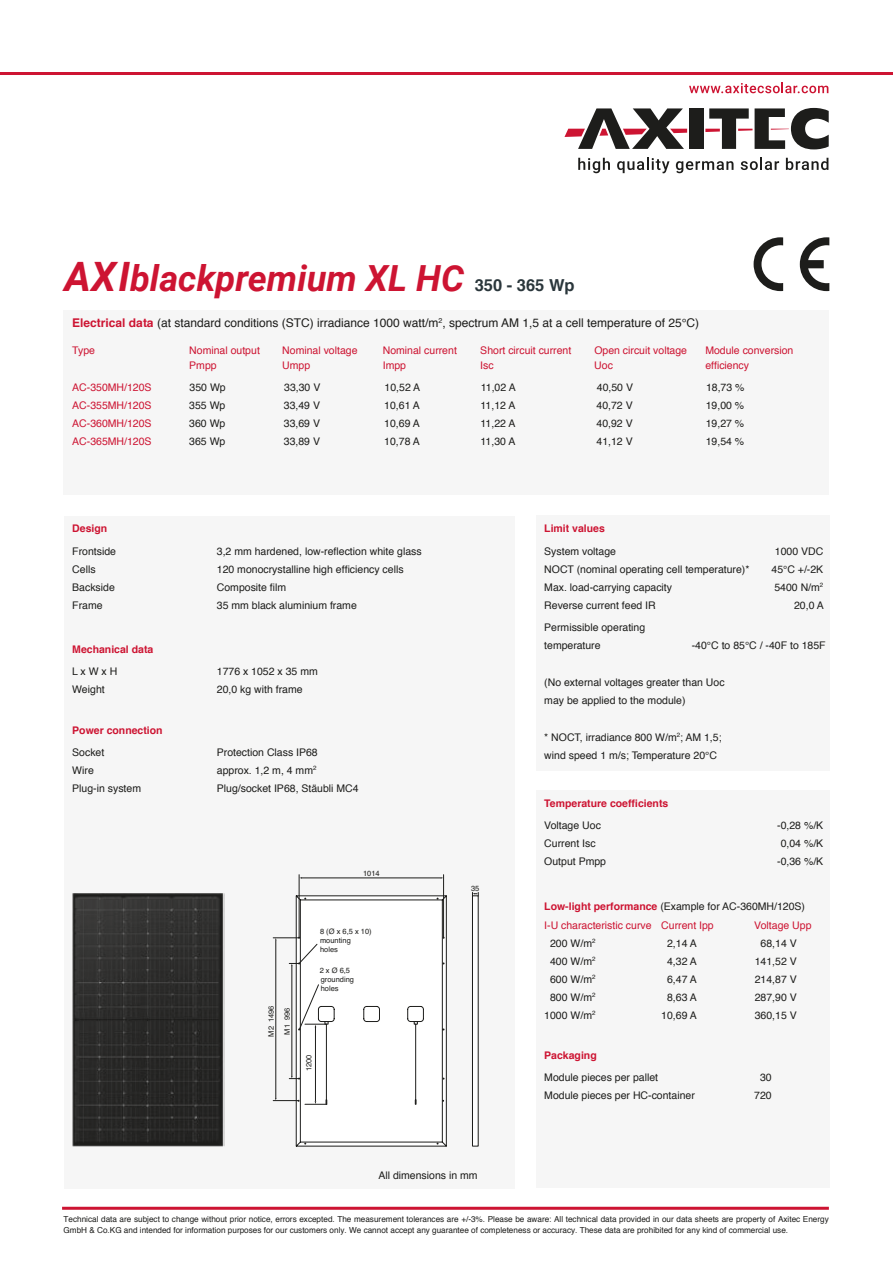
<style>
.page{position:relative;width:893px;height:1263px;background:#fff}
.page>*{position:absolute;margin:0;border:0;box-sizing:border-box;transform-origin:0 0}
.t1{font:italic 700 36px "Roboto";color:#cd1432}
.t2{font:12px "Helvetica";color:#1d1d1b}
.t3{font:10.5px/18px "Helvetica";color:#1d1d1b}
.t4{font:10.5px/19.2px "Helvetica";color:#cd1432}
.t5{font:700 10.5px "Helvetica";color:#cd1432}
.t6{font:8.25px/10.5px "Helvetica";color:#1d1d1b}
.t7{font:7.5px/9px "Helvetica";color:#1d1d1b}
.s1{font-size:40.5px}
.s2{font-family:"Helvetica";font-style:normal;font-size:16.5px;color:#2a363b}
.s3{font-weight:700;color:#cd1432}
.s4{font-weight:700}
.s5{color:#1d1d1b}
</style>
<div class="page">
<div style="left:64px;top:516px;width:450px;height:672px;background:#f6f6f6"></div>
<div style="left:64px;top:310px;width:765px;height:185px;background:#f6f6f6"></div>
<div style="left:536px;top:790px;width:293px;height:398px;background:#f6f6f6"></div>
<div style="left:536px;top:516px;width:293px;height:255px;background:#f6f6f6"></div>
<div style="left:689px;top:108px;width:14px;height:41px;background:#1d1d1b"></div>
<svg style="left:564px;top:108px;width:123px;height:41px"></svg>
<svg style="left:705px;top:108px;width:124px;height:41px"></svg>
<svg style="left:578px;top:158px;width:32px;height:15px"></svg>
<svg style="left:617px;top:158px;width:52px;height:15px"></svg>
<svg style="left:676px;top:161px;width:57px;height:12px"></svg>
<svg style="left:741px;top:158px;width:38px;height:12px"></svg>
<svg style="left:786px;top:158px;width:42px;height:12px"></svg>
<svg style="left:689px;top:83px;width:139px;height:10px"></svg>
<hr style="left:0;top:72px;width:893px;height:3px;background:#cd1432">
<svg style="left:754px;top:237px;width:29px;height:54px"></svg>
<svg style="left:800px;top:237px;width:29px;height:54px"></svg>
<hr style="left:62px;top:1207px;width:767px;height:3px;background:#cd1432">
<svg style="left:472px;top:896px;width:6px;height:250px"></svg>
<svg style="left:472px;top:892px;width:7px;height:4px"></svg>
<hr style="left:302px;top:878px;width:139px;height:1px;background:#1d1d1b">
<hr style="left:443px;top:875px;width:1px;height:63px;background:#1d1d1b">
<hr style="left:299px;top:875px;width:1px;height:63px;background:#1d1d1b">
<svg style="left:273px;top:895px;width:174px;height:251px"></svg>
<img style="left:72px;top:893px;width:152px;height:253px">
<h1 class="t1" style="left:65px;top:253px;width:512px"><span class="s1">AXI</span>blackpremium XL HC <span class="s2">350 - 365 Wp</span></h1>
<p class="t2" style="left:72px;top:314px;width:628px"><span class="s3">Electrical data</span> (at standard conditions (STC) irradiance 1000 watt/m<sup>2</sup>, spectrum AM 1,5 at a cell temperature of 25°C)</p>
<p class="t4" style="left:72px;top:341px;width:24px">Type</p>
<p class="t4" style="left:189px;top:341px;width:72px">Nominal output</p>
<p class="t4" style="left:282px;top:341px;width:77px">Nominal voltage</p>
<p class="t4" style="left:383px;top:341px;width:76px">Nominal current</p>
<p class="t4" style="left:480px;top:341px;width:93px">Short circuit current</p>
<p class="t4" style="left:594px;top:341px;width:94px">Open circuit voltage</p>
<p class="t4" style="left:705px;top:341px;width:90px">Module conversion</p>
<p class="t4" style="left:189px;top:356px;width:29px">Pmpp</p>
<p class="t4" style="left:282px;top:356px;width:30px">Umpp</p>
<p class="t4" style="left:383px;top:356px;width:25px">Impp</p>
<p class="t4" style="left:480px;top:356px;width:15px">Isc</p>
<p class="t4" style="left:594px;top:356px;width:20px">Uoc</p>
<p class="t4" style="left:705px;top:356px;width:45px">efficiency</p>
<p class="t4" style="left:72px;top:378px;width:81px">AC-350MH/120S</p>
<p class="t3" style="left:190px;top:378px;width:38px">350 Wp</p>
<p class="t3" style="left:284px;top:378px;width:38px">33,30 V</p>
<p class="t3" style="left:385px;top:378px;width:37px">10,52 A</p>
<p class="t3" style="left:481px;top:378px;width:36px">11,02 A</p>
<p class="t3" style="left:597px;top:378px;width:38px">40,50 V</p>
<p class="t3" style="left:706px;top:378px;width:40px">18,73 %</p>
<p class="t4" style="left:72px;top:396px;width:81px">AC-355MH/120S</p>
<p class="t3" style="left:189px;top:396px;width:38px">355 Wp</p>
<p class="t3" style="left:284px;top:396px;width:38px">33,49 V</p>
<p class="t3" style="left:384px;top:396px;width:37px">10,61 A</p>
<p class="t3" style="left:481px;top:396px;width:36px">11,12 A</p>
<p class="t3" style="left:597px;top:396px;width:38px">40,72 V</p>
<p class="t3" style="left:706px;top:396px;width:40px">19,00 %</p>
<p class="t4" style="left:72px;top:414px;width:81px">AC-360MH/120S</p>
<p class="t3" style="left:189px;top:414px;width:38px">360 Wp</p>
<p class="t3" style="left:284px;top:414px;width:38px">33,69 V</p>
<p class="t3" style="left:384px;top:414px;width:37px">10,69 A</p>
<p class="t3" style="left:481px;top:414px;width:36px">11,22 A</p>
<p class="t3" style="left:597px;top:414px;width:38px">40,92 V</p>
<p class="t3" style="left:706px;top:414px;width:40px">19,27 %</p>
<p class="t4" style="left:72px;top:432px;width:81px">AC-365MH/120S</p>
<p class="t3" style="left:189px;top:432px;width:38px">365 Wp</p>
<p class="t3" style="left:284px;top:432px;width:38px">33,89 V</p>
<p class="t3" style="left:384px;top:432px;width:37px">10,78 A</p>
<p class="t3" style="left:481px;top:432px;width:36px">11,30 A</p>
<p class="t3" style="left:597px;top:432px;width:38px">41,12 V</p>
<p class="t3" style="left:706px;top:432px;width:40px">19,54 %</p>
<p class="t5" style="left:72px;top:520px;width:37px">Design</p>
<p class="t3" style="left:72px;top:542px;width:45px">Frontside</p>
<p class="t3" style="left:217px;top:542px;width:206px">3,2 mm hardened, low-reflection white glass</p>
<p class="t3" style="left:72px;top:560px;width:25px">Cells</p>
<p class="t3" style="left:217px;top:560px;width:188px">120 monocrystalline high efficiency cells</p>
<p class="t3" style="left:72px;top:578px;width:44px">Backside</p>
<p class="t3" style="left:217px;top:578px;width:71px">Composite film</p>
<p class="t3" style="left:72px;top:596px;width:32px">Frame</p>
<p class="t3" style="left:217px;top:596px;width:142px">35 mm black aluminium frame</p>
<p class="t5" style="left:72px;top:641px;width:83px">Mechanical data</p>
<p class="t3" style="left:72px;top:663px;width:47px">L x W x H</p>
<p class="t3" style="left:217px;top:663px;width:102px">1776 x 1052 x 35 mm</p>
<p class="t3" style="left:72px;top:681px;width:34px">Weight</p>
<p class="t3" style="left:217px;top:681px;width:87px">20,0 kg with frame</p>
<p class="t5" style="left:72px;top:721px;width:92px">Power connection</p>
<p class="t3" style="left:72px;top:743px;width:34px">Socket</p>
<p class="t3" style="left:217px;top:743px;width:102px">Protection Class IP68</p>
<p class="t3" style="left:72px;top:761px;width:23px">Wire</p>
<p class="t3" style="left:217px;top:761px;width:101px">approx. 1,2 m, 4 mm<sup>2</sup></p>
<p class="t3" style="left:72px;top:779px;width:70px">Plug-in system</p>
<p class="t3" style="left:217px;top:779px;width:143px">Plug/socket IP68, Stäubli MC4</p>
<p class="t7" style="left:363px;top:869px;width:18px">1014</p>
<p class="t7" style="left:267px;top:1037px;width:33px;rotate:-90deg">M2 1496</p>
<p class="t7" style="left:283px;top:1034px;width:29px;rotate:-90deg">M1 996</p>
<p class="t7" style="left:320px;top:927px;width:53px">8 (Ø x 6,5 x 10) mounting<br>holes</p>
<p class="t7" style="left:320px;top:966px;width:36px">2 x Ø 6,5 grounding holes</p>
<p class="t7" style="left:304px;top:1071px;width:18px;rotate:-90deg">1200</p>
<p class="t7" style="left:471px;top:884px;width:10px">35</p>
<p class="t3" style="left:378px;top:1166px;width:101px">All dimensions in mm</p>
<p class="t5" style="left:544px;top:520px;width:62px">Limit values</p>
<p class="t3" style="left:544px;top:542px;width:73px">System voltage</p>
<p class="t3" style="left:775px;top:542px;width:50px">1000 VDC</p>
<p class="t3" style="left:544px;top:560px;width:207px">NOCT (nominal operating cell temperature)*</p>
<p class="t3" style="left:771px;top:560px;width:53px">45°C +/-2K</p>
<p class="t3" style="left:544px;top:578px;width:129px">Max. load-carrying capacity</p>
<p class="t3" style="left:774px;top:578px;width:50px">5400 N/m<sup>2</sup></p>
<p class="t3" style="left:544px;top:596px;width:113px">Reverse current feed IR</p>
<p class="t3" style="left:794px;top:596px;width:31px">20,0 A</p>
<p class="t3" style="left:544px;top:618px;width:102px">Permissible operating temperature</p>
<p class="t3" style="left:692px;top:636px;width:135px">-40°C to 85°C / -40F to 185F</p>
<p class="t3" style="left:544px;top:673px;width:182px">(No external voltages greater than Uoc may be applied to the module)</p>
<p class="t3" style="left:544px;top:728px;width:179px">* NOCT, irradiance 800 W/m<sup>2</sup>; AM 1,5; wind speed 1 m/s; Temperature 20°C</p>
<p class="t5" style="left:544px;top:795px;width:126px">Temperature coefficients</p>
<p class="t3" style="left:544px;top:817px;width:58px">Voltage Uoc</p>
<p class="t3" style="left:777px;top:817px;width:48px">-0,28 %/K</p>
<p class="t3" style="left:544px;top:835px;width:53px">Current Isc</p>
<p class="t3" style="left:781px;top:835px;width:44px">0,04 %/K</p>
<p class="t3" style="left:544px;top:853px;width:63px">Output Pmpp</p>
<p class="t3" style="left:777px;top:853px;width:48px">-0,36 %/K</p>
<p class="t4" style="left:544px;top:897px;width:262px"><span class="s4">Low-light performance</span> <span class="s5">(Example for AC-360MH/120S)<br></span>I-U characteristic curve Current Ipp</p>
<p class="t4" style="left:754px;top:916px;width:59px">Voltage Upp</p>
<p class="t3" style="left:550px;top:934px;width:47px">200 W/m<sup>2</sup></p>
<p class="t3" style="left:667px;top:934px;width:31px">2,14 A</p>
<p class="t3" style="left:761px;top:934px;width:38px">68,14 V</p>
<p class="t3" style="left:550px;top:952px;width:47px">400 W/m<sup>2</sup></p>
<p class="t3" style="left:667px;top:952px;width:31px">4,32 A</p>
<p class="t3" style="left:755px;top:952px;width:44px">141,52 V</p>
<p class="t3" style="left:550px;top:970px;width:47px">600 W/m<sup>2</sup></p>
<p class="t3" style="left:667px;top:970px;width:31px">6,47 A</p>
<p class="t3" style="left:755px;top:970px;width:44px">214,87 V</p>
<p class="t3" style="left:550px;top:988px;width:47px">800 W/m<sup>2</sup></p>
<p class="t3" style="left:667px;top:988px;width:31px">8,63 A</p>
<p class="t3" style="left:755px;top:988px;width:44px">287,90 V</p>
<p class="t3" style="left:544px;top:1006px;width:53px">1000 W/m<sup>2</sup></p>
<p class="t3" style="left:661px;top:1006px;width:37px">10,69 A</p>
<p class="t3" style="left:755px;top:1006px;width:44px">360,15 V</p>
<p class="t5" style="left:544px;top:1047px;width:54px">Packaging</p>
<p class="t3" style="left:544px;top:1069px;width:115px">Module pieces per pallet</p>
<p class="t3" style="left:760px;top:1069px;width:13px">30</p>
<p class="t3" style="left:544px;top:1087px;width:152px">Module pieces per HC-container</p>
<p class="t3" style="left:754px;top:1087px;width:19px">720</p>
<p class="t6" style="left:64px;top:1214px;width:767px">Technical data are subject to change without prior notice, errors excepted. The measurement tolerances are +/-3%. Please be aware: All technical data provided in our data sheets are property of Axitec Energy<br>GmbH &amp; Co.KG and intended for information purposes for our customers only. ‪We cannot accept any guarantee of completeness or accuracy. These data are prohibited for any kind of commercial use.</p>
</div>
